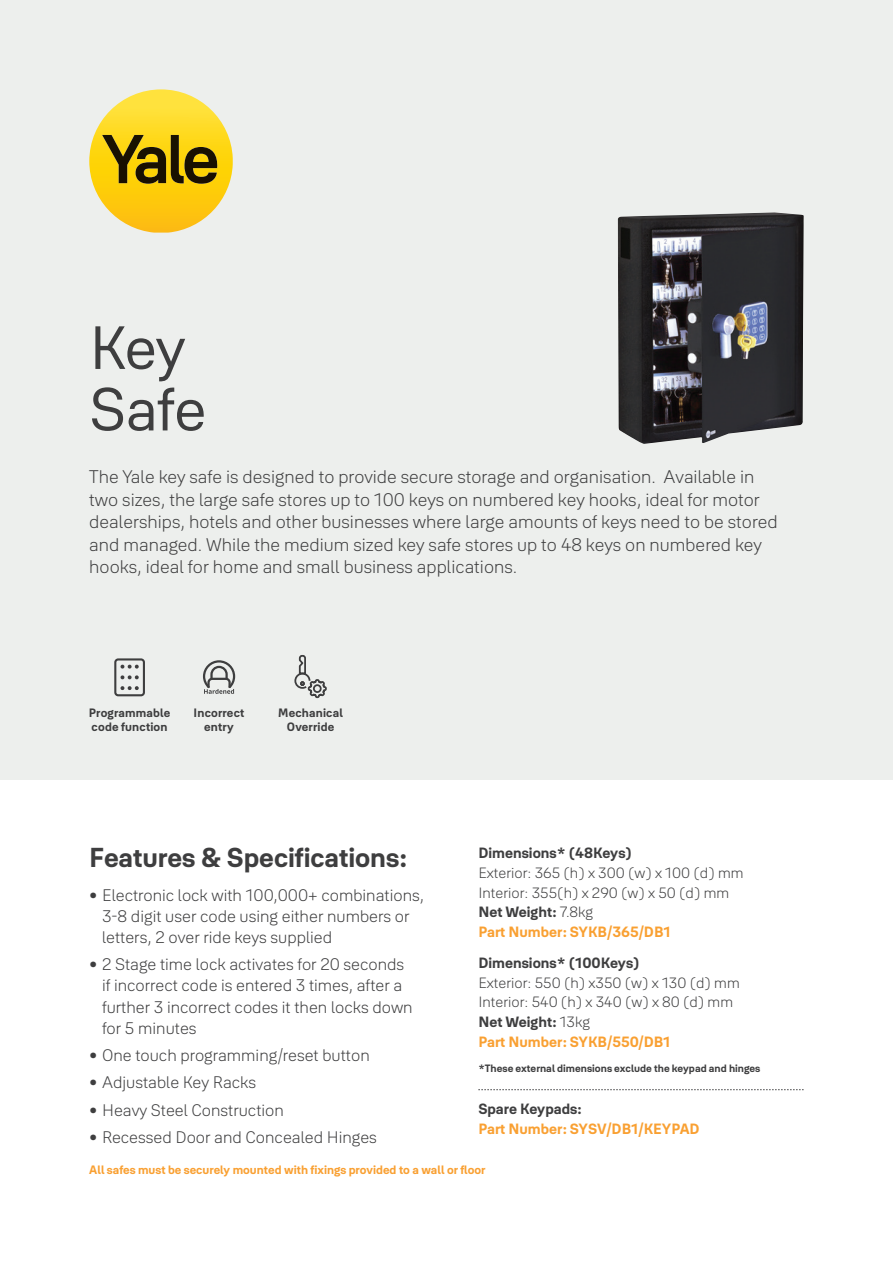
<style>
.page{position:relative;width:893px;height:1263px;background:#fff}
.page>*{position:absolute;margin:0;border:0;box-sizing:border-box;transform-origin:0 0}
.t1{font:60px/61.5px "Yale Solis";letter-spacing:-.01em;color:#3e3e3f}
.t2{font:700 27px "Yale Solis";letter-spacing:-.005em;color:#3e3e3f}
.t3{font:300 18px/22.5px "Yale Solis";color:#3e3e3f}
.t4{font:300 16.5px/21px "Yale Solis";color:#3e3e3f}
.t5{font:300 14.7px/19.8px "Yale Solis";color:#3e3e3f}
.t6{font:700 14.7px "Yale Solis";color:#3e3e3f}
.t7{font:700 14.7px "Yale Solis";color:#f9a032}
.t8{font:700 12px "Yale Solis";color:#f9a032}
.t9{font:700 12px/14.4px "Yale Solis";letter-spacing:.015em;color:#3e3e3f;text-align:center}
.t10{font:700 10.5px "Yale Solis";color:#3e3e3f}
.s1{font-weight:700}
.s2{font-weight:700;color:#f9a032}
</style>
<div class="page">
<div style="left:0;top:0;width:893px;height:780px;background:#edefed"></div>
<svg style="left:89px;top:89px;width:144px;height:144px"></svg>
<svg style="left:114px;top:658px;width:31px;height:39px"></svg>
<svg style="left:294px;top:655px;width:33px;height:44px"></svg>
<svg style="left:203px;top:660px;width:33px;height:34px"></svg>
<img style="left:618px;top:212px;width:186px;height:232px">
<svg style="left:478px;top:1089px;width:326px;height:1px"></svg>
<h1 class="t1" style="left:89px;top:316px;width:119px">Key<br>Safe</h1>
<p class="t3" style="left:89px;top:465px;width:690px">The Yale key safe is designed to provide secure storage and organisation. Available in two sizes, the large safe stores up to 100 keys on numbered key hooks, ideal for motor dealerships, hotels and other businesses where large amounts of keys need to be stored and managed. While the medium sized key safe stores up to 48 keys on numbered key hooks, ideal for home and small business applications.</p>
<p class="t9" style="left:89px;top:705px;width:83px;text-align:left">Programmable code function</p>
<p class="t9" style="left:278px;top:705px;width:66px">Mechanical<br>Override</p>
<p class="t9" style="left:194px;top:705px;width:52px">Incorrect entry</p>
<p class="t6" style="left:478px;top:844px;width:155px">Dimensions* (48Keys)</p>
<p class="t5" style="left:478px;top:863px;width:267px">Exterior: 365 (h) x 300 (w) x 100 (d) mm<br>Interior: 355(h) x 290 (w) x 50 (d) mm<br><span class="s1">Net Weight:</span> 7.8kg<br><span class="s2">Part Number: SYKB/365/DB1</span></p>
<p class="t6" style="left:478px;top:954px;width:163px">Dimensions* (100Keys)</p>
<p class="t5" style="left:478px;top:972px;width:263px">Exterior: 550 (h) x350 (w) x 130 (d) mm<br>Interior: 540 (h) x 340 (w) x 80 (d) mm<br><span class="s1">Net Weight:</span> 13kg<br><span class="s2">Part Number: SYKB/550/DB1</span></p>
<h2 class="t2" style="left:89px;top:841px;width:319px">Features &amp; Specifications:</h2>
<p class="t4" style="left:102px;top:885px;width:324px;text-indent:-13px">• Electronic lock with 100,000+ combinations,<br>3-8 digit user code using either numbers or letters, 2 over ride keys supplied</p>
<p class="t4" style="left:102px;top:954px;width:312px;text-indent:-13px">• 2 Stage time lock activates for 20 seconds if incorrect code is entered 3 times, after a further 3 incorrect codes it then locks down for 5 minutes</p>
<p class="t4" style="left:89px;top:1044px;width:282px">• One touch programming/reset button</p>
<p class="t4" style="left:89px;top:1072px;width:168px">• Adjustable Key Racks</p>
<p class="t4" style="left:89px;top:1099px;width:196px">• Heavy Steel Construction</p>
<p class="t4" style="left:89px;top:1126px;width:289px">• Recessed Door and Concealed Hinges</p>
<p class="t10" style="left:478px;top:1062px;width:284px">*These external dimensions exclude the keypad and hinges</p>
<p class="t6" style="left:478px;top:1100px;width:105px">Spare Keypads:</p>
<p class="t7" style="left:478px;top:1120px;width:223px">Part Number: SYSV/DB1/KEYPAD</p>
<p class="t8" style="left:89px;top:1162px;width:398px">All safes must be securely mounted with fixings provided to a wall or floor</p>
</div>
